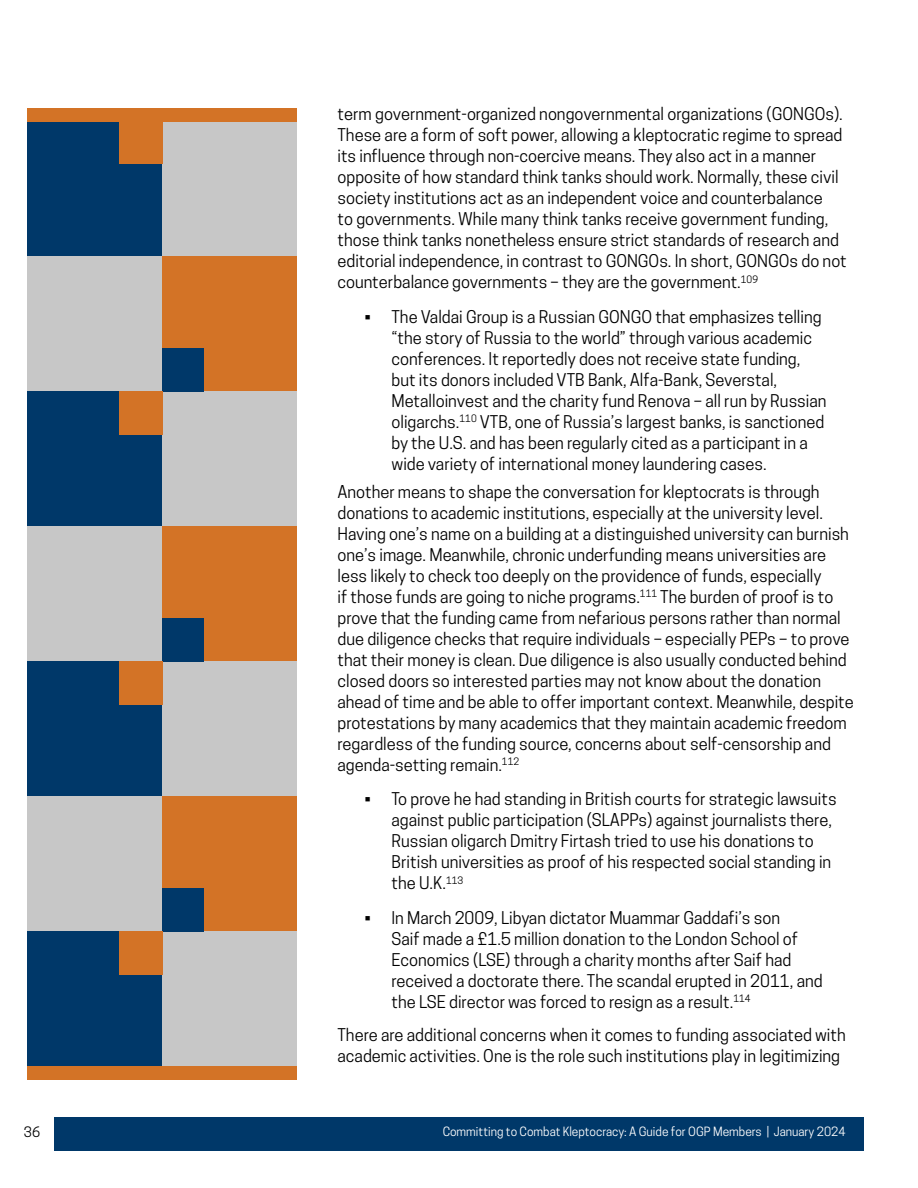
<style>
.page{position:relative;width:918px;height:1188px;background:#fff}
.page>*{position:absolute;margin:0;border:0;box-sizing:border-box;transform-origin:0 0}
.t1{font:16.5px/21px "Cooper Hewitt";color:#000}
.t2{font:13.5px "Cooper Hewitt";color:#000}
.t3{font:12px "Cooper Hewitt";color:#fff}
</style>
<div class="page">
<div style="left:54px;top:1117px;width:810px;height:34px;background:#003869"></div>
<div style="left:27px;top:108px;width:270px;height:972px;background:#c7c7c7"></div>
<div style="left:162px;top:796px;width:135px;height:136px;background:#d37326"></div>
<div style="left:162px;top:526px;width:135px;height:136px;background:#d37326"></div>
<div style="left:162px;top:256px;width:135px;height:136px;background:#d37326"></div>
<div style="left:27px;top:932px;width:135px;height:134px;background:#003869"></div>
<div style="left:162px;top:888px;width:41px;height:44px;background:#003869"></div>
<div style="left:162px;top:348px;width:41px;height:44px;background:#003869"></div>
<div style="left:162px;top:618px;width:41px;height:44px;background:#003869"></div>
<div style="left:27px;top:392px;width:135px;height:134px;background:#003869"></div>
<div style="left:27px;top:122px;width:135px;height:134px;background:#003869"></div>
<div style="left:27px;top:662px;width:135px;height:134px;background:#003869"></div>
<div style="left:27px;top:1066px;width:270px;height:14px;background:#d37326"></div>
<div style="left:27px;top:108px;width:270px;height:14px;background:#d37326"></div>
<div style="left:119px;top:932px;width:43px;height:43px;background:#d37326"></div>
<div style="left:119px;top:662px;width:43px;height:43px;background:#d37326"></div>
<div style="left:119px;top:392px;width:43px;height:43px;background:#d37326"></div>
<div style="left:119px;top:120px;width:43px;height:44px;background:#d37326"></div>
<p class="t1" style="left:338px;top:104px;width:511px">term government-organized nongovernmental organizations (GONGOs).<br>These are a form of soft power, allowing a kleptocratic regime to spread its influence through non-coercive means. They also act in a manner opposite of how standard think tanks should work. Normally, these civil society institutions act as an independent voice and counterbalance<br>to governments. While many think tanks receive government funding, those think tanks nonetheless ensure strict standards of research and editorial independence, in contrast to GONGOs. In short, GONGOs do not counterbalance governments – they are the government.<sup>109</sup></p>
<p class="t1" style="left:391px;top:306px;width:437px;text-indent:-27px">• The Valdai Group is a Russian GONGO that emphasizes telling “the story of Russia to the world” through various academic conferences. It reportedly does not receive state funding, but its donors included VTB Bank, Alfa-Bank, Severstal, Metalloinvest and the charity fund Renova – all run by Russian oligarchs.<sup>110</sup> VTB, one of Russia’s largest banks, is sanctioned by the U.S. and has been regularly cited as a participant in a wide variety of international money laundering cases.</p>
<p class="t1" style="left:338px;top:481px;width:518px">Another means to shape the conversation for kleptocrats is through donations to academic institutions, especially at the university level.<br>Having one’s name on a building at a distinguished university can burnish one’s image. Meanwhile, chronic underfunding means universities are less likely to check too deeply on the providence of funds, especially<br>if those funds are going to niche programs.<sup>111</sup> The burden of proof is to prove that the funding came from nefarious persons rather than normal due diligence checks that require individuals – especially PEPs – to prove that their money is clean. Due diligence is also usually conducted behind closed doors so interested parties may not know about the donation ahead of time and be able to offer important context. Meanwhile, despite protestations by many academics that they maintain academic freedom regardless of the funding source, concerns about self-censorship and agenda-setting remain.<sup>112</sup></p>
<p class="t1" style="left:391px;top:788px;width:447px;text-indent:-27px">• To prove he had standing in British courts for strategic lawsuits against public participation (SLAPPs) against journalists there, Russian oligarch Dmitry Firtash tried to use his donations to British universities as proof of his respected social standing in the U.K.<sup>113</sup></p>
<p class="t1" style="left:391px;top:907px;width:433px;text-indent:-27px">• In March 2009, Libyan dictator Muammar Gaddafi’s son<br>Saif made a £1.5 million donation to the London School of Economics (LSE) through a charity months after Saif had received a doctorate there. The scandal erupted in 2011, and the LSE director was forced to resign as a result.<sup>114</sup></p>
<p class="t1" style="left:338px;top:1024px;width:510px">There are additional concerns when it comes to funding associated with academic activities. One is the role such institutions play in legitimizing</p>
<p class="t2" style="left:24px;top:1124px;width:18px">36</p>
<p class="t3" style="left:443px;top:1124px;width:404px">Committing to Combat Kleptocracy: A Guide for OGP Members | January 2024</p>
</div>
